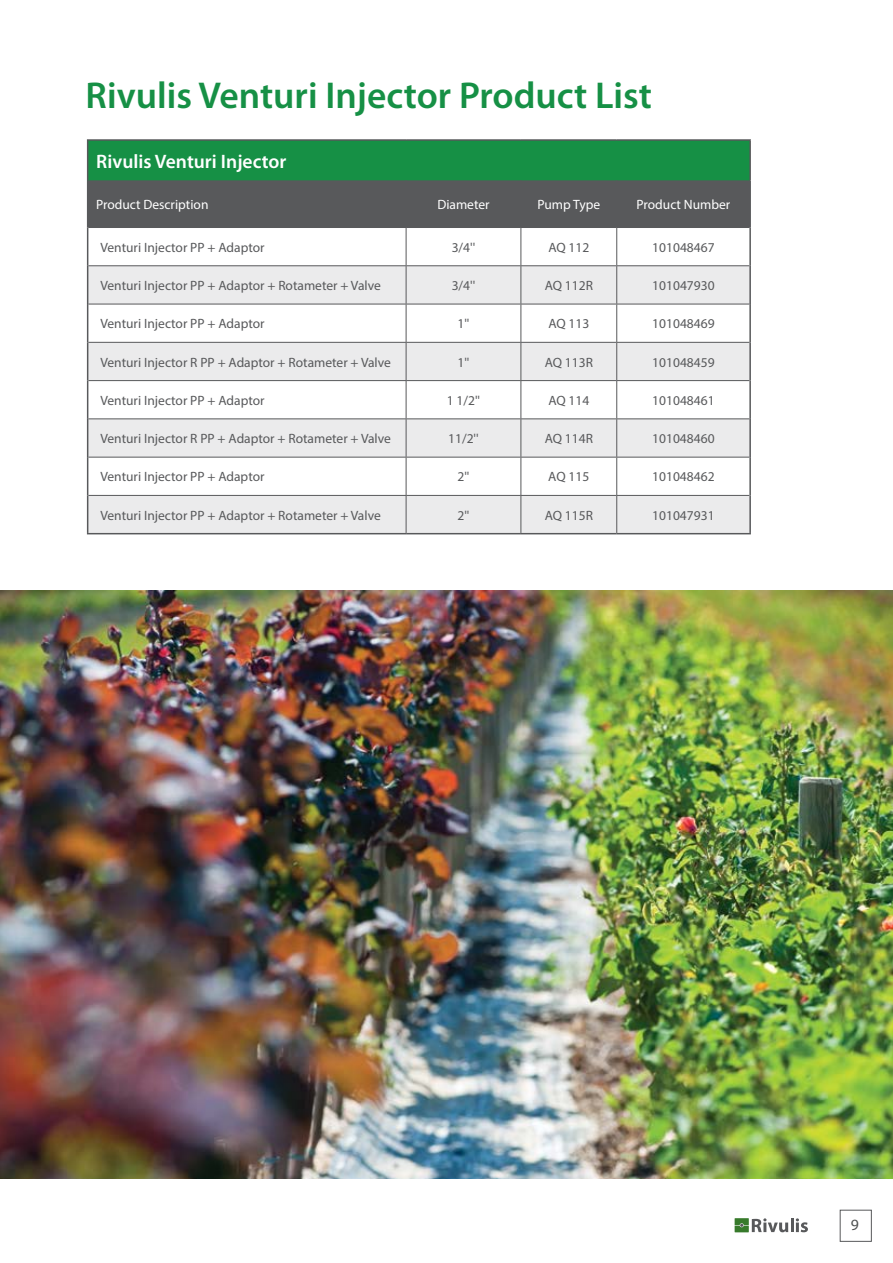
<style>
.page{position:relative;width:893px;height:1263px;background:#fff}
.page>*{position:absolute;margin:0;border:0;box-sizing:border-box;transform-origin:0 0}
.t1{font:600 37.5px "Myriad Pro";color:#169045}
.t2{font:600 19.5px "Myriad Pro";color:#fff}
.t3{font:15.75px "Myriad Pro";color:#4f5252}
.t4{font:13.5px "Myriad Pro";color:#58595b}
.t5{font:13.5px "Myriad Pro";color:#fff}
</style>
<div class="page">
<hr style="left:790px;top:1218px;width:3px;height:14px;background:#58595b">
<svg style="left:796px;top:1218px;width:12px;height:14px"></svg>
<svg style="left:735px;top:1218px;width:53px;height:14px"></svg>
<div style="left:840px;top:1210px;width:32px;height:32px;background:#fff;border:1px solid #58595b"></div>
<div style="left:88px;top:140px;width:662px;height:40px;background:#169045"></div>
<div style="left:88px;top:180px;width:661px;height:47px;background:#58595b"></div>
<svg style="left:88px;top:266px;width:661px;height:267px;fill:#ebebec"></svg>
<svg style="left:88px;top:458px;width:661px;height:37px"></svg>
<hr style="left:87px;top:139px;width:319px;height:2px;background:#58595b">
<hr style="left:87px;top:141px;width:1px;height:39px;background:#58595b">
<hr style="left:406px;top:139px;width:115px;height:2px;background:#58595b">
<hr style="left:521px;top:139px;width:96px;height:2px;background:#58595b">
<hr style="left:617px;top:139px;width:134px;height:2px;background:#58595b">
<hr style="left:749px;top:141px;width:2px;height:39px;background:#58595b">
<hr style="left:87px;top:227px;width:1px;height:39px;background:#58595b">
<hr style="left:749px;top:227px;width:2px;height:39px;background:#58595b">
<hr style="left:87px;top:266px;width:1px;height:38px;background:#58595b">
<hr style="left:749px;top:266px;width:2px;height:38px;background:#58595b">
<hr style="left:87px;top:304px;width:1px;height:38px;background:#58595b">
<hr style="left:749px;top:304px;width:2px;height:38px;background:#58595b">
<hr style="left:87px;top:342px;width:1px;height:39px;background:#58595b">
<hr style="left:749px;top:342px;width:2px;height:39px;background:#58595b">
<hr style="left:87px;top:381px;width:1px;height:38px;background:#58595b">
<hr style="left:749px;top:381px;width:2px;height:38px;background:#58595b">
<hr style="left:87px;top:419px;width:1px;height:38px;background:#58595b">
<hr style="left:749px;top:419px;width:2px;height:38px;background:#58595b">
<hr style="left:87px;top:457px;width:1px;height:38px;background:#58595b">
<hr style="left:749px;top:457px;width:2px;height:38px;background:#58595b">
<hr style="left:87px;top:495px;width:1px;height:38px;background:#58595b">
<hr style="left:749px;top:495px;width:2px;height:38px;background:#58595b">
<hr style="left:87px;top:533px;width:319px;height:1px;background:#58595b">
<hr style="left:406px;top:533px;width:115px;height:1px;background:#58595b">
<hr style="left:521px;top:533px;width:96px;height:1px;background:#58595b">
<hr style="left:617px;top:533px;width:134px;height:1px;background:#58595b">
<hr style="left:406px;top:228px;width:1px;height:37px;background:#58595b">
<hr style="left:520px;top:228px;width:1px;height:37px;background:#58595b">
<hr style="left:616px;top:228px;width:1px;height:37px;background:#58595b">
<hr style="left:88px;top:265px;width:318px;height:1px;background:#58595b">
<hr style="left:406px;top:265px;width:115px;height:1px;background:#58595b">
<hr style="left:406px;top:266px;width:1px;height:38px;background:#58595b">
<hr style="left:521px;top:265px;width:96px;height:1px;background:#58595b">
<hr style="left:520px;top:266px;width:1px;height:38px;background:#58595b">
<hr style="left:617px;top:265px;width:132px;height:1px;background:#58595b">
<hr style="left:616px;top:266px;width:1px;height:38px;background:#58595b">
<hr style="left:88px;top:304px;width:318px;height:1px;background:#58595b">
<hr style="left:406px;top:304px;width:115px;height:1px;background:#58595b">
<hr style="left:406px;top:304px;width:1px;height:38px;background:#58595b">
<hr style="left:521px;top:304px;width:96px;height:1px;background:#58595b">
<hr style="left:520px;top:304px;width:1px;height:38px;background:#58595b">
<hr style="left:617px;top:304px;width:132px;height:1px;background:#58595b">
<hr style="left:616px;top:304px;width:1px;height:38px;background:#58595b">
<hr style="left:88px;top:342px;width:318px;height:1px;background:#58595b">
<hr style="left:406px;top:342px;width:115px;height:1px;background:#58595b">
<hr style="left:406px;top:343px;width:1px;height:37px;background:#58595b">
<hr style="left:521px;top:342px;width:96px;height:1px;background:#58595b">
<hr style="left:520px;top:343px;width:1px;height:37px;background:#58595b">
<hr style="left:617px;top:342px;width:132px;height:1px;background:#58595b">
<hr style="left:616px;top:343px;width:1px;height:37px;background:#58595b">
<hr style="left:88px;top:380px;width:318px;height:1px;background:#58595b">
<hr style="left:406px;top:380px;width:115px;height:1px;background:#58595b">
<hr style="left:406px;top:381px;width:1px;height:37px;background:#58595b">
<hr style="left:521px;top:380px;width:96px;height:1px;background:#58595b">
<hr style="left:520px;top:381px;width:1px;height:37px;background:#58595b">
<hr style="left:617px;top:380px;width:132px;height:1px;background:#58595b">
<hr style="left:616px;top:381px;width:1px;height:37px;background:#58595b">
<hr style="left:88px;top:418px;width:318px;height:1px;background:#58595b">
<hr style="left:406px;top:418px;width:115px;height:1px;background:#58595b">
<hr style="left:406px;top:419px;width:1px;height:38px;background:#58595b">
<hr style="left:521px;top:418px;width:96px;height:1px;background:#58595b">
<hr style="left:520px;top:419px;width:1px;height:38px;background:#58595b">
<hr style="left:617px;top:418px;width:132px;height:1px;background:#58595b">
<hr style="left:616px;top:419px;width:1px;height:38px;background:#58595b">
<hr style="left:88px;top:457px;width:318px;height:1px;background:#58595b">
<hr style="left:406px;top:457px;width:115px;height:1px;background:#58595b">
<hr style="left:406px;top:457px;width:1px;height:38px;background:#58595b">
<hr style="left:521px;top:457px;width:96px;height:1px;background:#58595b">
<hr style="left:520px;top:457px;width:1px;height:38px;background:#58595b">
<hr style="left:617px;top:457px;width:132px;height:1px;background:#58595b">
<hr style="left:616px;top:457px;width:1px;height:38px;background:#58595b">
<hr style="left:88px;top:495px;width:318px;height:1px;background:#58595b">
<hr style="left:406px;top:495px;width:115px;height:1px;background:#58595b">
<hr style="left:406px;top:496px;width:1px;height:37px;background:#58595b">
<hr style="left:521px;top:495px;width:96px;height:1px;background:#58595b">
<hr style="left:520px;top:496px;width:1px;height:37px;background:#58595b">
<hr style="left:617px;top:495px;width:132px;height:1px;background:#58595b">
<hr style="left:616px;top:496px;width:1px;height:37px;background:#58595b">
<hr style="left:87px;top:180px;width:1px;height:47px;background:#58595b">
<hr style="left:749px;top:180px;width:2px;height:47px;background:#58595b">
<hr style="left:406px;top:180px;width:1px;height:47px;background:#58595b">
<hr style="left:520px;top:180px;width:1px;height:47px;background:#58595b">
<hr style="left:616px;top:180px;width:1px;height:47px;background:#58595b">
<hr style="left:88px;top:227px;width:318px;height:1px;background:#58595b">
<hr style="left:406px;top:227px;width:115px;height:1px;background:#58595b">
<hr style="left:521px;top:227px;width:96px;height:1px;background:#58595b">
<hr style="left:617px;top:227px;width:132px;height:1px;background:#58595b">
<img style="left:0;top:590px;width:893px;height:588px">
<h1 class="t1" style="left:85px;top:71px;width:568px">Rivulis Venturi Injector Product List</h1>
<h2 class="t2" style="left:96px;top:149px;width:192px">Rivulis Venturi Injector</h2>
<p class="t5" style="left:96px;top:196px;width:114px">Product Description</p>
<p class="t5" style="left:437px;top:196px;width:54px">Diameter</p>
<p class="t5" style="left:537px;top:196px;width:64px">Pump Type</p>
<p class="t5" style="left:637px;top:196px;width:95px">Product Number</p>
<p class="t4" style="left:100px;top:239px;width:166px">Venturi Injector PP + Adaptor</p>
<p class="t4" style="left:452px;top:239px;width:25px">3/4''</p>
<p class="t4" style="left:548px;top:239px;width:42px">AQ 112</p>
<p class="t4" style="left:652px;top:239px;width:64px">101048467</p>
<p class="t4" style="left:100px;top:277px;width:282px">Venturi Injector PP + Adaptor + Rotameter + Valve</p>
<p class="t4" style="left:452px;top:277px;width:25px">3/4''</p>
<p class="t4" style="left:545px;top:277px;width:50px">AQ 112R</p>
<p class="t4" style="left:652px;top:277px;width:64px">101047930</p>
<p class="t4" style="left:100px;top:315px;width:166px">Venturi Injector PP + Adaptor</p>
<p class="t4" style="left:457px;top:315px;width:14px">1''</p>
<p class="t4" style="left:548px;top:315px;width:42px">AQ 113</p>
<p class="t4" style="left:652px;top:315px;width:64px">101048469</p>
<p class="t4" style="left:100px;top:354px;width:292px">Venturi Injector R PP + Adaptor + Rotameter + Valve</p>
<p class="t4" style="left:457px;top:354px;width:14px">1''</p>
<p class="t4" style="left:545px;top:354px;width:50px">AQ 113R</p>
<p class="t4" style="left:652px;top:354px;width:64px">101048459</p>
<p class="t4" style="left:100px;top:392px;width:166px">Venturi Injector PP + Adaptor</p>
<p class="t4" style="left:447px;top:392px;width:35px">1 1/2''</p>
<p class="t4" style="left:548px;top:392px;width:42px">AQ 114</p>
<p class="t4" style="left:652px;top:392px;width:64px">101048461</p>
<p class="t4" style="left:100px;top:430px;width:292px">Venturi Injector R PP + Adaptor + Rotameter + Valve</p>
<p class="t4" style="left:448px;top:430px;width:32px">11/2''</p>
<p class="t4" style="left:545px;top:430px;width:50px">AQ 114R</p>
<p class="t4" style="left:652px;top:430px;width:64px">101048460</p>
<p class="t4" style="left:100px;top:468px;width:166px">Venturi Injector PP + Adaptor</p>
<p class="t4" style="left:457px;top:468px;width:14px">2''</p>
<p class="t4" style="left:548px;top:468px;width:42px">AQ 115</p>
<p class="t4" style="left:652px;top:468px;width:64px">101048462</p>
<p class="t4" style="left:100px;top:507px;width:282px">Venturi Injector PP + Adaptor + Rotameter + Valve</p>
<p class="t4" style="left:457px;top:507px;width:14px">2''</p>
<p class="t4" style="left:545px;top:507px;width:50px">AQ 115R</p>
<p class="t4" style="left:652px;top:507px;width:64px">101047931</p>
<p class="t3" style="left:851px;top:1215px;width:10px">9</p>
</div>
